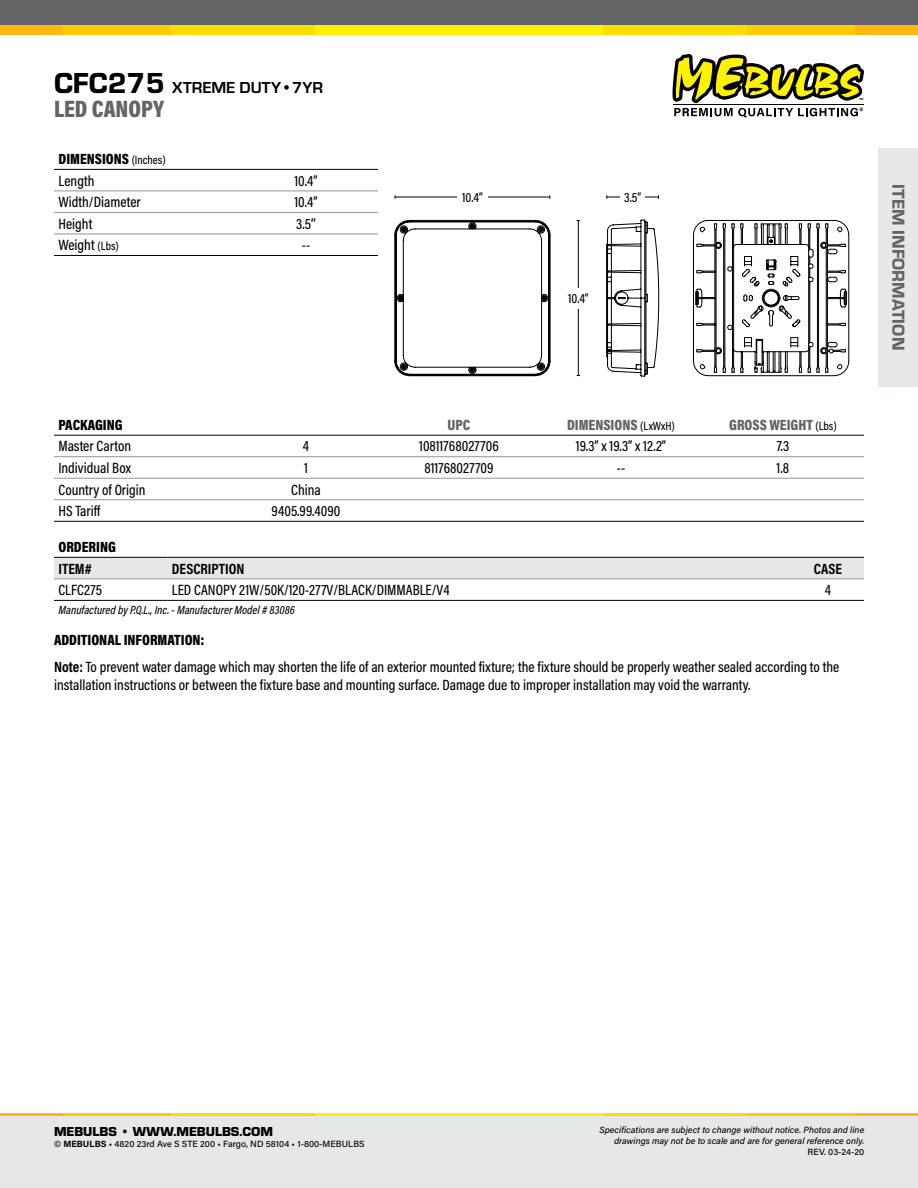
<style>
.page{position:relative;width:918px;height:1188px;background:#fff}
.page>*{position:absolute;margin:0;border:0;box-sizing:border-box;transform-origin:0 0}
.t1{font:900 24px "Acumin Pro Cond";color:#636466}
.t2{font:18px "Eurostile Hea";letter-spacing:.005em;color:#636466}
.t3{font:700 16.5px "Eurostile";color:#000}
.t4{font:500 15px/18px "Acumin Pro Cond";color:#000}
.t5{font:900 15px "Acumin Pro Cond";color:#000}
.t6{font:900 15px "Acumin Pro Cond";color:#636466}
.t7{font:700 15px "Acumin Pro Cond";color:#000}
.t8{font:900 13.5px "Eurostile";color:#000}
.t9{font:500 13.5px "Acumin Pro Cond";color:#000}
.t10{font:italic 500 12px "Acumin Pro Cond";color:#000}
.t11{font:italic 500 9px/10.5px "Acumin Pro";color:#000;text-align:right}
.t12{font:500 9px "Acumin Pro";color:#000}
.t13{font:700 3px "Acumin Pro";color:#000}
.s1{font-family:"Eurostile Hea";font-weight:400;font-size:30px}
.s2{font-weight:500;font-size:12px}
.s3{font-size:12px}
.s4{font-weight:500;font-size:12px;color:#000}
.s5{font-weight:700}
</style>
<div class="page">
<div style="left:0;top:1115px;width:918px;height:73px;background:#e6e7e8"></div>
<div style="left:0;top:0;width:918px;height:30px;background:#636466"></div>
<div style="left:0;top:25px;width:918px;height:10px;background:#fdb913"></div>
<div style="left:63px;top:25px;width:792px;height:10px;background:#ffcb05"></div>
<div style="left:171px;top:25px;width:576px;height:10px;background:#fd0"></div>
<div style="left:315px;top:25px;width:288px;height:10px;background:#fff200"></div>
<hr style="left:0;top:1113px;width:918px;height:2px;background:#fdb913">
<hr style="left:63px;top:1113px;width:792px;height:2px;background:#ffcb05">
<hr style="left:171px;top:1113px;width:576px;height:2px;background:#fd0">
<hr style="left:315px;top:1113px;width:288px;height:2px;background:#fff200">
<svg style="left:673px;top:54px;width:191px;height:64px"></svg>
<hr style="left:673px;top:104px;width:190px;height:1px;background:#000">
<hr style="left:54px;top:456px;width:180px;height:1px;background:#939598">
<hr style="left:234px;top:456px;width:144px;height:1px;background:#939598">
<hr style="left:378px;top:456px;width:162px;height:1px;background:#939598">
<hr style="left:540px;top:456px;width:162px;height:1px;background:#939598">
<hr style="left:702px;top:456px;width:162px;height:1px;background:#939598">
<hr style="left:54px;top:478px;width:180px;height:1px;background:#939598">
<hr style="left:234px;top:478px;width:144px;height:1px;background:#939598">
<hr style="left:378px;top:478px;width:162px;height:1px;background:#939598">
<hr style="left:540px;top:478px;width:162px;height:1px;background:#939598">
<hr style="left:702px;top:478px;width:162px;height:1px;background:#939598">
<hr style="left:54px;top:500px;width:180px;height:1px;background:#939598">
<hr style="left:234px;top:500px;width:144px;height:1px;background:#939598">
<hr style="left:378px;top:500px;width:162px;height:1px;background:#939598">
<hr style="left:540px;top:500px;width:162px;height:1px;background:#939598">
<hr style="left:702px;top:500px;width:162px;height:1px;background:#939598">
<hr style="left:54px;top:435px;width:180px;height:1px;background:#000">
<hr style="left:234px;top:435px;width:144px;height:1px;background:#000">
<hr style="left:378px;top:435px;width:162px;height:1px;background:#000">
<hr style="left:540px;top:435px;width:162px;height:1px;background:#000">
<hr style="left:702px;top:435px;width:162px;height:1px;background:#000">
<hr style="left:54px;top:521px;width:180px;height:1px;background:#000">
<hr style="left:234px;top:521px;width:144px;height:1px;background:#000">
<hr style="left:378px;top:521px;width:162px;height:1px;background:#000">
<hr style="left:540px;top:521px;width:162px;height:1px;background:#000">
<hr style="left:702px;top:521px;width:162px;height:1px;background:#000">
<div style="left:54px;top:558px;width:810px;height:21px;background:#e6e7e8"></div>
<hr style="left:54px;top:579px;width:113px;height:1px;background:#939598">
<hr style="left:167px;top:579px;width:625px;height:1px;background:#939598">
<hr style="left:792px;top:579px;width:72px;height:1px;background:#939598">
<hr style="left:54px;top:600px;width:113px;height:1px;background:#000">
<hr style="left:167px;top:600px;width:625px;height:1px;background:#000">
<hr style="left:792px;top:600px;width:72px;height:1px;background:#000">
<hr style="left:54px;top:557px;width:113px;height:1px;background:#000">
<hr style="left:167px;top:557px;width:625px;height:1px;background:#000">
<hr style="left:792px;top:557px;width:72px;height:1px;background:#000">
<hr style="left:54px;top:191px;width:180px;height:1px;background:#939598">
<hr style="left:234px;top:191px;width:144px;height:1px;background:#939598">
<hr style="left:54px;top:212px;width:180px;height:1px;background:#939598">
<hr style="left:234px;top:212px;width:144px;height:1px;background:#939598">
<hr style="left:54px;top:234px;width:180px;height:1px;background:#939598">
<hr style="left:234px;top:234px;width:144px;height:1px;background:#939598">
<hr style="left:54px;top:169px;width:180px;height:1px;background:#000">
<hr style="left:234px;top:169px;width:144px;height:1px;background:#000">
<hr style="left:54px;top:255px;width:180px;height:1px;background:#000">
<hr style="left:234px;top:255px;width:144px;height:1px;background:#000">
<hr style="left:395px;top:197px;width:155px;height:1px;background:#000">
<div style="left:457px;top:187px;width:31px;height:20px;background:#fff"></div>
<hr style="left:578px;top:221px;width:1px;height:155px;background:#000">
<div style="left:563px;top:288px;width:31px;height:20px;background:#fff"></div>
<hr style="left:607px;top:197px;width:52px;height:1px;background:#000">
<div style="left:620px;top:188px;width:25px;height:18px;background:#fff"></div>
<svg style="left:394px;top:220px;width:157px;height:156px"></svg>
<svg style="left:606px;top:219px;width:54px;height:158px"></svg>
<svg style="left:693px;top:220px;width:157px;height:156px"></svg>
<div style="left:878px;top:148px;width:40px;height:238px;background:#e6e7e8"></div>
<p class="t3" style="left:54px;top:75px;width:271px"><span class="s1">CFC275</span> XTREME DUTY•7YR</p>
<p class="t1" style="left:54px;top:93px;width:112px">LED CANOPY</p>
<p class="t5" style="left:58px;top:149px;width:109px">DIMENSIONS <span class="s2">(Inches)</span></p>
<p class="t4" style="left:58px;top:171px;width:37px">Length</p>
<p class="t4" style="left:295px;top:171px;width:24px">10.4”</p>
<p class="t4" style="left:58px;top:193px;width:84px">Width/Diameter</p>
<p class="t4" style="left:295px;top:193px;width:24px">10.4”</p>
<p class="t4" style="left:58px;top:214px;width:35px">Height</p>
<p class="t4" style="left:296px;top:214px;width:21px">3.5’’</p>
<p class="t4" style="left:58px;top:236px;width:62px">Weight <span class="s3">(Lbs)</span></p>
<p class="t4" style="left:302px;top:236px;width:10px">--</p>
<p class="t9" style="left:462px;top:189px;width:22px">10.4”</p>
<p class="t9" style="left:568px;top:290px;width:22px">10.4”</p>
<p class="t13" style="left:859px;top:97px;width:6px">TM</p>
<p class="t9" style="left:624px;top:189px;width:19px">3.5”</p>
<p class="t2" style="left:911px;top:184px;width:168px;rotate:90deg">ITEM INFORMATION</p>
<p class="t5" style="left:58px;top:415px;width:66px">PACKAGING</p>
<p class="t6" style="left:448px;top:415px;width:24px">UPC</p>
<p class="t6" style="left:567px;top:415px;width:109px">DIMENSIONS <span class="s4">(LxWxH)</span></p>
<p class="t6" style="left:729px;top:415px;width:109px">GROSS WEIGHT <span class="s4">(Lbs)</span></p>
<p class="t4" style="left:58px;top:437px;width:74px">Master Carton</p>
<p class="t4" style="left:303px;top:437px;width:8px">4</p>
<p class="t4" style="left:419px;top:437px;width:81px">10811768027706</p>
<p class="t4" style="left:576px;top:437px;width:92px">19.3” x 19.3” x 12.2”</p>
<p class="t4" style="left:777px;top:437px;width:14px">7.3</p>
<p class="t4" style="left:58px;top:459px;width:74px">Individual Box</p>
<p class="t4" style="left:304px;top:459px;width:5px">1</p>
<p class="t4" style="left:424px;top:459px;width:71px">811768027709</p>
<p class="t4" style="left:617px;top:459px;width:10px">--</p>
<p class="t4" style="left:777px;top:459px;width:14px">1.8</p>
<p class="t4" style="left:58px;top:480px;width:88px">Country of Origin</p>
<p class="t4" style="left:291px;top:480px;width:31px">China</p>
<p class="t4" style="left:58px;top:502px;width:43px">HS Tariff</p>
<p class="t4" style="left:272px;top:502px;width:70px">9405.99.4090</p>
<p class="t5" style="left:58px;top:537px;width:59px">ORDERING</p>
<p class="t7" style="left:58px;top:559px;width:35px">ITEM#</p>
<p class="t7" style="left:172px;top:559px;width:74px">DESCRIPTION</p>
<p class="t7" style="left:814px;top:559px;width:30px">CASE</p>
<p class="t4" style="left:58px;top:581px;width:45px">CLFC275</p>
<p class="t4" style="left:172px;top:581px;width:279px">LED CANOPY 21W/50K/120-277V/BLACK/DIMMABLE/V4</p>
<p class="t4" style="left:825px;top:581px;width:8px">4</p>
<p class="t10" style="left:58px;top:603px;width:238px">Manufactured by P.Q.L., Inc. - Manufacturer Model # 83086</p>
<p class="t5" style="left:54px;top:630px;width:152px">ADDITIONAL INFORMATION:</p>
<p class="t4" style="left:54px;top:657px;width:787px"><span class="s5">Note:</span> To prevent water damage which may shorten the life of an exterior mounted fixture; the fixture should be properly weather sealed according to the installation instructions or between the fixture base and mounting surface. Damage due to improper installation may void the warranty.</p>
<p class="t8" style="left:54px;top:1122px;width:221px">MEBULBS <span class="s5">•</span> WWW.MEBULBS.COM</p>
<p class="t12" style="left:54px;top:1138px;width:312px">© <span class="s5">MEBULBS</span> • 4820 23rd Ave S STE 200 • Fargo, ND 58104 • 1-800-MEBULBS</p>
<p class="t11" style="left:600px;top:1125px;width:266px">Specifications are subject to change without notice. Photos and line drawings may not be to scale and are for general reference only.</p>
<p class="t12" style="left:808px;top:1145px;width:58px">REV. 03-24-20</p>
</div>
